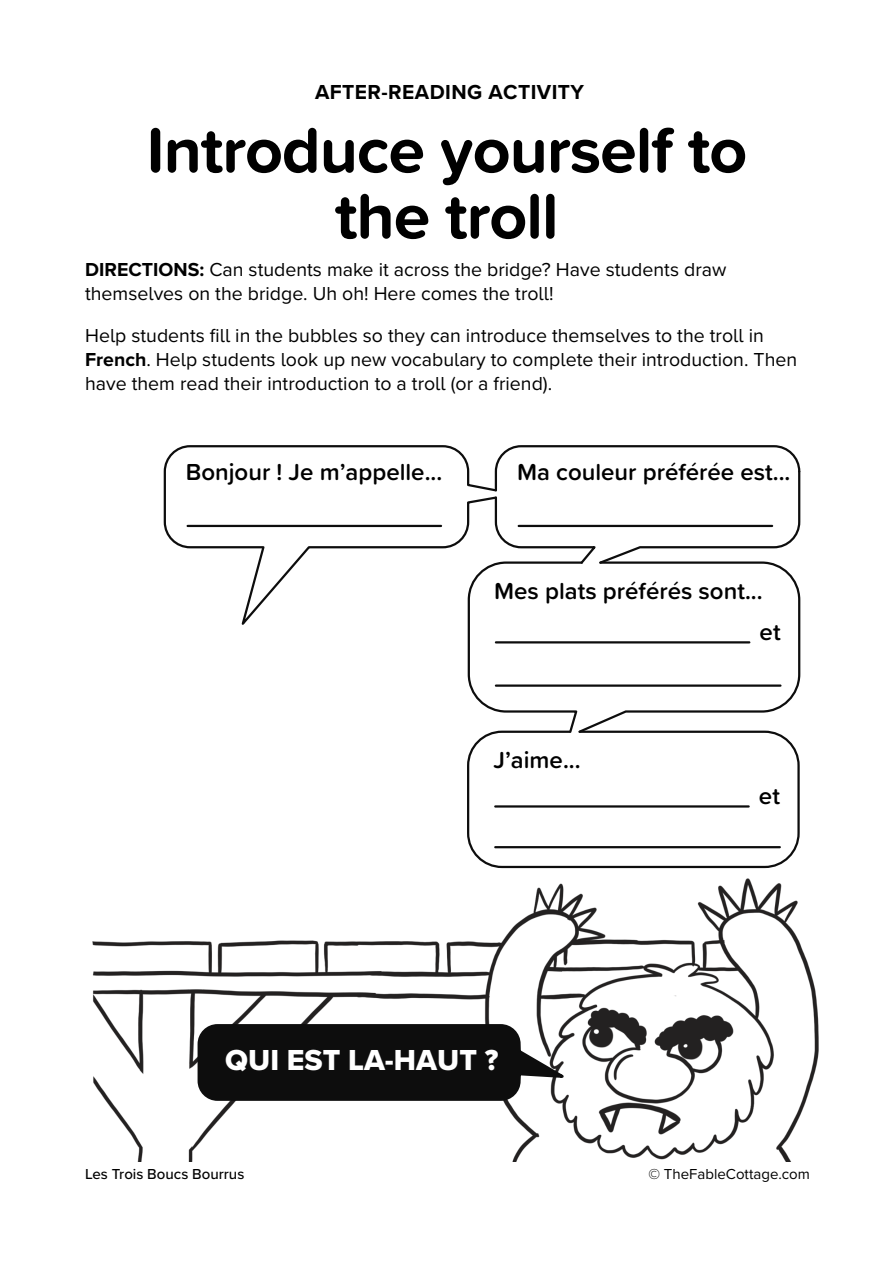
<style>
.page{position:relative;width:894px;height:1263px;background:#fff}
.page>*{position:absolute;margin:0;border:0;box-sizing:border-box;transform-origin:0 0}
.t1{font:700 66px/66px "Proxima Soft";letter-spacing:-.015em;color:#000;text-align:center}
.t2{font:30px "Proxima Nova Extrabld";color:#fff}
.t3{font:600 24px/41.1px "Proxima Soft";color:#000}
.t4{font:700 21px "Proxima Nova";letter-spacing:.02em;color:#000}
.t5{font:19.5px/24px "Proxima Nova";color:#000}
.t6{font:500 15px "Proxima Nova";color:#000}
.t7{font:15px "Proxima Nova";color:#000}
.s1{font-weight:700}
</style>
<div class="page">
<img style="left:92px;top:878px;width:726px;height:283px">
<svg style="left:163px;top:445px;width:303px;height:180px"></svg>
<hr style="left:187px;top:525px;width:254px;height:2px;background:#0d0d0d">
<div style="left:467px;top:731px;width:332px;height:137px;border:2px solid #0d0d0d;border-radius:34px"></div>
<svg style="left:196px;top:1022px;width:378px;height:80px;background:#323232"></svg>
<hr style="left:495px;top:805px;width:253px;height:3px;background:#0d0d0d">
<hr style="left:495px;top:846px;width:284px;height:2px;background:#0d0d0d">
<svg style="left:466px;top:445px;width:335px;height:290px"></svg>
<hr style="left:518px;top:525px;width:253px;height:2px;background:#0d0d0d">
<p class="t4" style="left:315px;top:83px;width:270px">AFTER-READING ACTIVITY</p>
<h1 class="t1" style="left:146px;top:120px;width:602px">Introduce yourself to the troll</h1>
<p class="t5" style="left:85px;top:258px;width:642px"><span class="s1">DIRECTIONS:</span> Can students make it across the bridge? Have students draw themselves on the bridge. Uh oh! Here comes the troll!</p>
<p class="t5" style="left:85px;top:324px;width:713px">Help students fill in the bubbles so they can introduce themselves to the troll in<br><span class="s1">French</span>. Help students look up new vocabulary to complete their introduction. Then have them read their introduction to a troll (or a friend).</p>
<p class="t3" style="left:186px;top:453px;width:258px">Bonjour ! Je m’appelle...</p>
<p class="t3" style="left:517px;top:453px;width:275px">Ma couleur préférée est...</p>
<p class="t3" style="left:759px;top:571px;width:23px;text-indent:-265px">Mes plats préférés sont... et</p>
<p class="t3" style="left:493px;top:740px;width:89px">J’aime...</p>
<p class="t3" style="left:758px;top:776px;width:23px">et</p>
<h2 class="t2" style="left:225px;top:1046px;width:274px">QUI EST LA-HAUT ?</h2>
<p class="t6" style="left:85px;top:1167px;width:161px">Les Trois Boucs Bourrus</p>
<p class="t7" style="left:648px;top:1167px;width:163px">© TheFableCottage.com</p>
</div>
